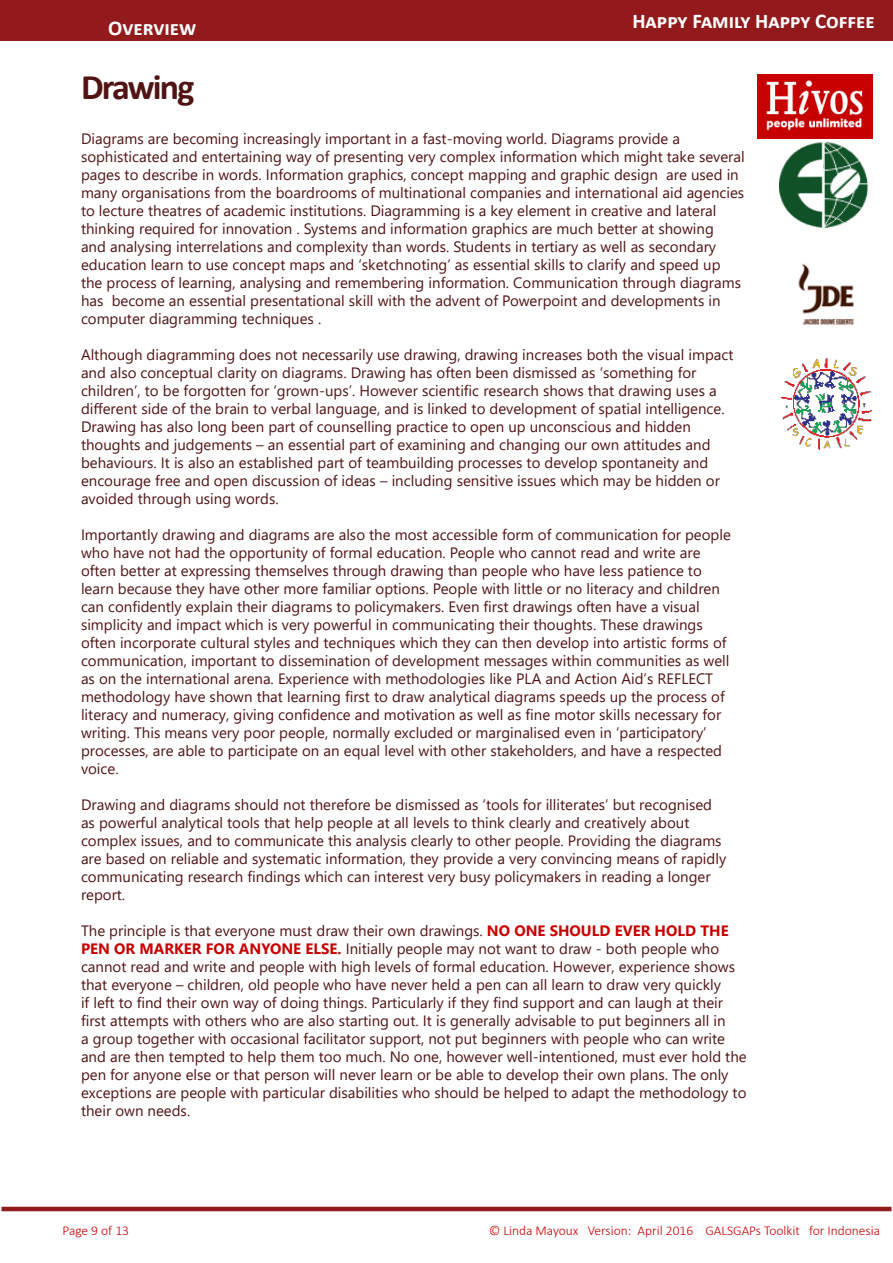
<style>
.page{position:relative;width:893px;height:1263px;background:#fff}
.page>*{position:absolute;margin:0;border:0;box-sizing:border-box;transform-origin:0 0}
.t1{font:700 36px "Calibri";letter-spacing:-.05em;color:#511314}
.t2{font:700 21px "Calibri";color:#fff}
.t3{font:15px/18px "Segoe UI";color:#511314}
.t4{font:300 13.5px "Calibri";color:#c80000}
.s1{font-weight:700;color:#c80000}
</style>
<div class="page">
<img style="left:757px;top:74px;width:116px;height:64px">
<img style="left:781px;top:358px;width:92px;height:92px">
<div style="left:0;top:0;width:893px;height:40px;background:#921a1c"></div>
<hr style="left:2px;top:1207px;width:889px;height:4px;background:#921a1c">
<img style="left:779px;top:141px;width:90px;height:88px">
<img style="left:798px;top:263px;width:56px;height:62px">
<h2 class="t2" style="left:632px;top:6px;width:244px">Happy Family Happy Coffee</h2>
<h2 class="t2" style="left:108px;top:13px;width:90px">Overview</h2>
<h1 class="t1" style="left:81px;top:62px;width:115px">Drawing</h1>
<p class="t3" style="left:81px;top:129px;width:665px">Diagrams are becoming increasingly important in a fast-moving world. Diagrams provide a sophisticated and entertaining way of presenting very complex information which might take several pages to describe in words. Information graphics, concept mapping and graphic design are used in many organisations from the boardrooms of multinational companies and international aid agencies to lecture theatres of academic institutions. Diagramming is a key element in creative and lateral thinking required for innovation . Systems and information graphics are much better at showing<br>and analysing interrelations and complexity than words. Students in tertiary as well as secondary education learn to use concept maps and ‘sketchnoting’ as essential skills to clarify and speed up the process of learning, analysing and remembering information. Communication through diagrams has become an essential presentational skill with the advent of Powerpoint and developments in computer diagramming techniques .</p>
<p class="t3" style="left:81px;top:345px;width:654px">Although diagramming does not necessarily use drawing, drawing increases both the visual impact and also conceptual clarity on diagrams. Drawing has often been dismissed as ‘something for children’, to be forgotten for ‘grown-ups’. However scientific research shows that drawing uses a different side of the brain to verbal language, and is linked to development of spatial intelligence.<br>Drawing has also long been part of counselling practice to open up unconscious and hidden thoughts and judgements – an essential part of examining and changing our own attitudes and behaviours. It is also an established part of teambuilding processes to develop spontaneity and encourage free and open discussion of ideas – including sensitive issues which may be hidden or avoided through using words.</p>
<p class="t3" style="left:81px;top:525px;width:651px">Importantly drawing and diagrams are also the most accessible form of communication for people who have not had the opportunity of formal education. People who cannot read and write are often better at expressing themselves through drawing than people who have less patience to learn because they have other more familiar options. People with little or no literacy and children can confidently explain their diagrams to policymakers. Even first drawings often have a visual simplicity and impact which is very powerful in communicating their thoughts. These drawings often incorporate cultural styles and techniques which they can then develop into artistic forms of communication, important to dissemination of development messages within communities as well as on the international arena. Experience with methodologies like PLA and Action Aid’s REFLECT methodology have shown that learning first to draw analytical diagrams speeds up the process of literacy and numeracy, giving confidence and motivation as well as fine motor skills necessary for writing. This means very poor people, normally excluded or marginalised even in ‘participatory’ processes, are able to participate on an equal level with other stakeholders, and have a respected voice.</p>
<p class="t3" style="left:81px;top:795px;width:647px">Drawing and diagrams should not therefore be dismissed as ‘tools for illiterates’ but recognised as powerful analytical tools that help people at all levels to think clearly and creatively about complex issues, and to communicate this analysis clearly to other people. Providing the diagrams are based on reliable and systematic information, they provide a very convincing means of rapidly communicating research findings which can interest very busy policymakers in reading a longer report.</p>
<p class="t3" style="left:81px;top:921px;width:667px">The principle is that everyone must draw their own drawings. <span class="s1">NO ONE SHOULD EVER HOLD THE PEN OR MARKER FOR ANYONE ELSE.</span> Initially people may not want to draw - both people who cannot read and write and people with high levels of formal education. However, experience shows that everyone – children, old people who have never held a pen can all learn to draw very quickly<br>if left to find their own way of doing things. Particularly if they find support and can laugh at their first attempts with others who are also starting out. It is generally advisable to put beginners all in<br>a group together with occasional facilitator support, not put beginners with people who can write and are then tempted to help them too much. No one, however well-intentioned, must ever hold the pen for anyone else or that person will never learn or be able to develop their own plans. The only exceptions are people with particular disabilities who should be helped to adapt the methodology to their own needs.</p>
<p class="t4" style="left:62px;top:1222px;width:68px">Page 9 of 13</p>
<p class="t4" style="left:489px;top:1222px;width:393px">© Linda Mayoux Version: April 2016 GALSGAPs Toolkit for Indonesia</p>
</div>
